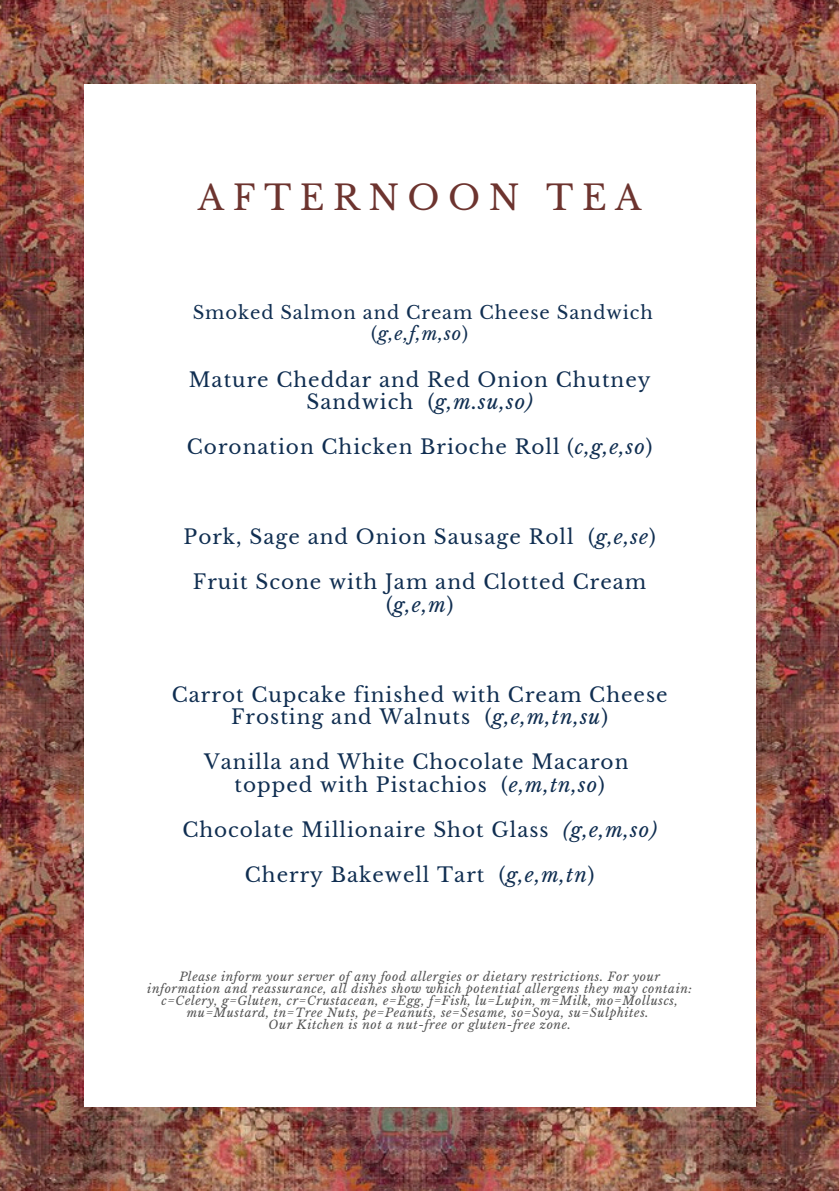
<style>
.page{position:relative;width:839px;height:1191px;background:#fff}
.page>*{position:absolute;margin:0;border:0;box-sizing:border-box;transform-origin:0 0}
.t1{font:34px "Libre Baskerville";letter-spacing:.25em;color:#6d342f}
.t2{font:20px/22.4px "Libre Baskerville";letter-spacing:.05em;color:#102e51;text-align:center}
.t3{font:18px/21px "Libre Baskerville";letter-spacing:.05em;color:#102e51;text-align:center}
.t4{font:italic 12px/12px "Libre Baskerville";letter-spacing:.05em;color:#545454;text-align:center}
.s1{font-style:italic}
</style>
<div class="page">
<img style="left:0;top:0;width:838px;height:1191px">
<div style="left:84px;top:84px;width:671px;height:1023px;background:#fff"></div>
<h1 class="t1" style="left:198px;top:177px;width:445px">AFTERNOON TEA</h1>
<h2 class="t3" style="left:193px;top:302px;width:461px">Smoked Salmon and Cream Cheese Sandwich (<span class="s1">g,e,f,m,so</span>)</h2>
<h2 class="t2" style="left:189px;top:369px;width:463px">Mature Cheddar and Red Onion Chutney<br>Sandwich (<span class="s1">g,m.su,so)</span></h2>
<h2 class="t2" style="left:187px;top:436px;width:467px">Coronation Chicken Brioche Roll (<span class="s1">c,g,e,so</span>)</h2>
<h2 class="t2" style="left:184px;top:526px;width:473px">Pork, Sage and Onion Sausage Roll (<span class="s1">g,e,se</span>)</h2>
<h2 class="t2" style="left:193px;top:571px;width:455px">Fruit Scone with Jam and Clotted Cream (<span class="s1">g,e,m</span>)</h2>
<h2 class="t2" style="left:172px;top:684px;width:497px">Carrot Cupcake finished with Cream Cheese<br>Frosting and Walnuts (<span class="s1">g,e,m,tn,su</span>)</h2>
<h2 class="t2" style="left:204px;top:751px;width:426px">Vanilla and White Chocolate Macaron topped with Pistachios (<span class="s1">e,m,tn,so</span>)</h2>
<p class="t2" style="left:182px;top:819px;width:476px">Chocolate Millionaire Shot Glass <span class="s1">(g,e,m,so)</span></p>
<p class="t2" style="left:245px;top:864px;width:351px">Cherry Bakewell Tart (<span class="s1">g,e,m,tn</span>)</p>
<h2 class="t4" style="left:147px;top:971px;width:546px">Please inform your server of any food allergies or dietary restrictions. For your information and reassurance, all dishes show which potential allergens they may contain: c=Celery, g=Gluten, cr=Crustacean, e=Egg, f=Fish, lu=Lupin, m=Milk, mo=Molluscs, mu=Mustard, tn=Tree Nuts, pe=Peanuts, se=Sesame, so=Soya, su=Sulphites.</h2>
<h2 class="t4" style="left:268px;top:1019px;width:304px">Our Kitchen is not a nut-free or gluten-free zone.</h2>
</div>
